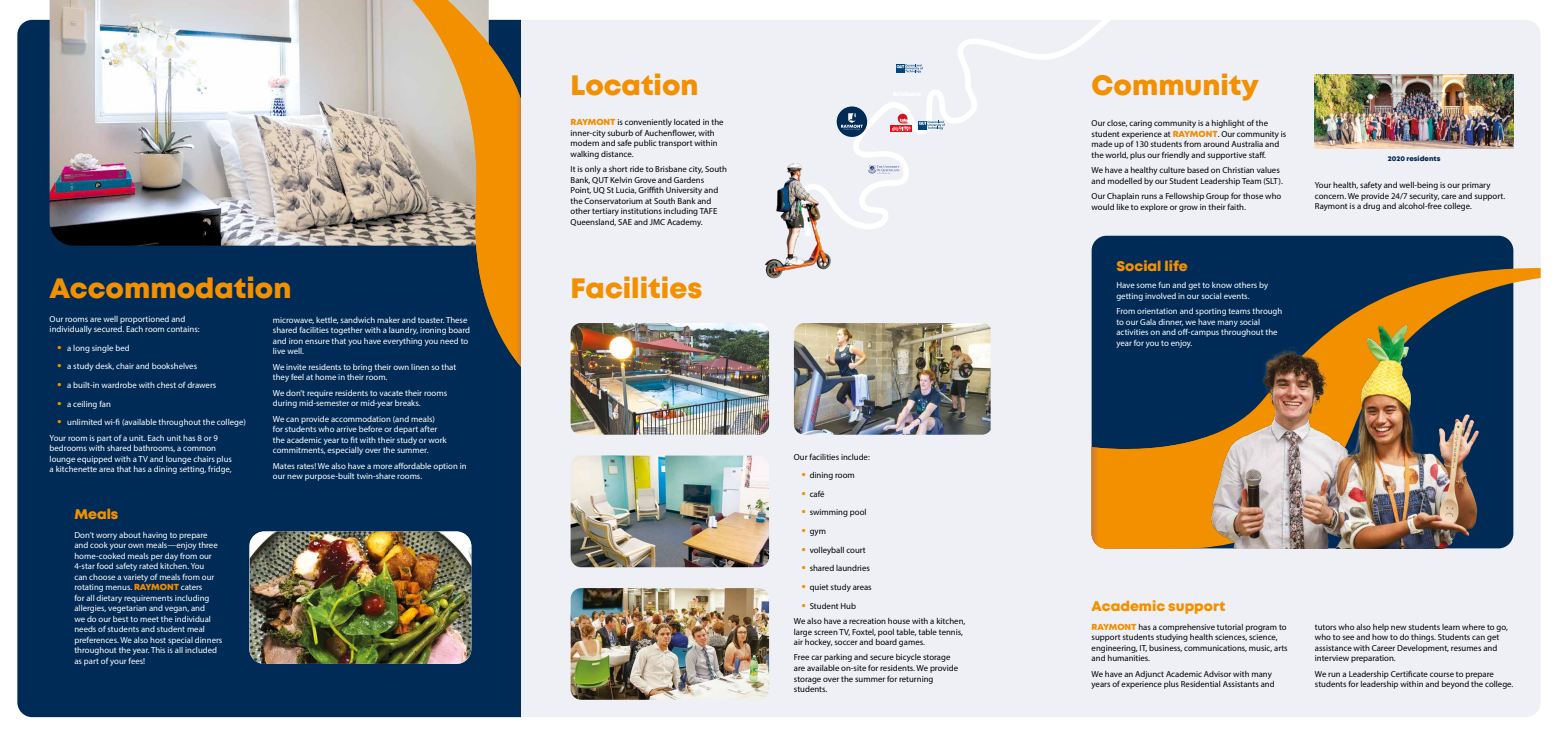
<style>
.page{position:relative;width:1563px;height:737px;background:#fff}
.page>*{position:absolute;margin:0;border:0;box-sizing:border-box;transform-origin:0 0}
.t1{font:28px "Mont Heavy DEMO";color:#f39000}
.t2{font:14px "Mont Heavy DEMO";color:#f39000}
.t3{font:8.75px/10.5px "Myriad Pro";color:#000}
.t4{font:8.75px/10.5px "Myriad Pro";color:#fff}
.t5{font:7px "Mont Heavy DEMO";color:#002b56}
.s1{font-family:"Mont Heavy DEMO";font-size:11.38px;color:#f39000}
.s2{font-family:"Mont Heavy DEMO";color:#f28e00}
</style>
<div class="page">
<div style="left:17px;top:20px;width:1523px;height:697px;background:#eff0f6;border-radius:15px"></div>
<div style="left:17px;top:20px;width:504px;height:697px;background:#002b56"></div>
<svg style="left:835px;top:20px;width:275px;height:209px"></svg>
<div style="left:836px;top:106px;width:31px;height:31px;background:#002b56;border-radius:50%"></div>
<div style="left:918px;top:121px;width:9px;height:8px;background:#00457c"></div>
<svg style="left:919px;top:121px;width:26px;height:8px"></svg>
<svg style="left:896px;top:64px;width:27px;height:9px"></svg>
<svg style="left:868px;top:165px;width:31px;height:9px"></svg>
<svg style="left:891px;top:125px;width:21px;height:7px"></svg>
<svg style="left:892px;top:114px;width:18px;height:17px"></svg>
<svg style="left:841px;top:113px;width:22px;height:17px"></svg>
<div style="left:1091px;top:236px;width:422px;height:312px;background:#002b56;border-radius:15px"></div>
<img style="left:50px;top:0;width:322px;height:246px">
<img style="left:1315px;top:74px;width:198px;height:75px">
<img style="left:764px;top:163px;width:71px;height:116px">
<img style="left:250px;top:531px;width:221px;height:133px">
<img style="left:570px;top:323px;width:199px;height:112px">
<img style="left:794px;top:323px;width:196px;height:112px">
<img style="left:570px;top:455px;width:199px;height:112px">
<img style="left:570px;top:588px;width:199px;height:111px">
<svg style="left:1091px;top:268px;width:449px;height:281px"></svg>
<svg style="left:1091px;top:435px;width:120px;height:114px;background:#d48410"></svg>
<img style="left:1155px;top:324px;width:348px;height:224px">
<svg style="left:372px;top:0;width:149px;height:367px;background:#91856c"></svg>
<svg style="left:508px;top:73px;width:13px;height:294px;background:#dc860e"></svg>
<h1 class="t1" style="left:50px;top:272px;width:243px">Accommodation</h1>
<p class="t4" style="left:50px;top:313px;width:151px">Our rooms are well proportioned and individually secured. Each room contains:</p>
<p class="t4" style="left:57px;top:342px;width:74px"><span class="s1">•</span> a long single bed</p>
<p class="t4" style="left:57px;top:361px;width:142px"><span class="s1">•</span> a study desk, chair and bookshelves</p>
<p class="t4" style="left:57px;top:380px;width:161px"><span class="s1">•</span> a built-in wardrobe with chest of drawers</p>
<p class="t4" style="left:57px;top:398px;width:55px"><span class="s1">•</span> a ceiling fan</p>
<p class="t4" style="left:50px;top:414px;width:198px;line-height:15.5px;text-indent:7px"><span class="s1">•</span> unlimited wi-fi (available throughout the college)<br>Your room is part of a unit. Each unit has 8 or 9</p>
<p class="t4" style="left:50px;top:443px;width:184px">bedrooms with shared bathrooms, a common lounge equipped with a TV and lounge chairs plus a kitchenette area that has a dining setting, fridge,</p>
<h2 class="t2" style="left:74px;top:506px;width:46px">Meals</h2>
<p class="t4" style="left:74px;top:529px;width:149px">Don’t worry about having to prepare and cook your own meals—enjoy three home-cooked meals per day from our 4-star food safety rated kitchen. You<br>can choose a variety of meals from our rotating menus. <span class="s2">RAYMONT</span> caters<br>for all dietary requirements including allergies, vegetarian and vegan, and<br>we do our best to meet the individual needs of students and student meal preferences. We also host special dinners throughout the year. This is all included as part of your fees!</p>
<p class="t4" style="left:273px;top:314px;width:199px">microwave, kettle, sandwich maker and toaster. These shared facilities together with a laundry, ironing board and iron ensure that you have everything you need to live well.</p>
<p class="t4" style="left:273px;top:361px;width:185px">We invite residents to bring their own linen so that they feel at home in their room.</p>
<p class="t4" style="left:273px;top:387px;width:176px">We don’t require residents to vacate their rooms during mid-semester or mid-year breaks.</p>
<p class="t4" style="left:273px;top:413px;width:175px">We can provide accommodation (and meals) for students who arrive before or depart after the academic year to fit with their study or work commitments, especially over the summer.</p>
<p class="t4" style="left:273px;top:460px;width:195px">Mates rates! We also have a more affordable option in our new purpose-built twin-share rooms.</p>
<h1 class="t1" style="left:570px;top:69px;width:130px">Location</h1>
<p class="t3" style="left:570px;top:117px;width:155px"><span class="s2">RAYMONT</span> is conveniently located in the inner-city suburb of Auchenflower, with modern and safe public transport within walking distance.</p>
<p class="t3" style="left:570px;top:164px;width:158px">It is only a short ride to Brisbane city, South Bank, QUT Kelvin Grove and Gardens Point, UQ St Lucia, Griffith University and the Conservatorium at South Bank and other tertiary institutions including TAFE Queensland, SAE and JMC Academy.</p>
<h1 class="t1" style="left:570px;top:272px;width:133px">Facilities</h1>
<p class="t3" style="left:794px;top:451px;width:77px">Our facilities include:</p>
<p class="t3" style="left:801px;top:470px;width:55px"><span class="s1">•</span> dining room</p>
<p class="t3" style="left:801px;top:488px;width:25px"><span class="s1">•</span> café</p>
<p class="t3" style="left:801px;top:507px;width:67px"><span class="s1">•</span> swimming pool</p>
<p class="t3" style="left:801px;top:525px;width:26px"><span class="s1">•</span> gym</p>
<p class="t3" style="left:801px;top:544px;width:66px"><span class="s1">•</span> volleyball court</p>
<p class="t3" style="left:801px;top:563px;width:70px"><span class="s1">•</span> shared laundries</p>
<p class="t3" style="left:801px;top:581px;width:72px"><span class="s1">•</span> quiet study areas</p>
<p class="t3" style="left:794px;top:597px;width:173px;line-height:15.5px;text-indent:7px"><span class="s1">•</span> Student Hub<br>We also have a recreation house with a kitchen,</p>
<p class="t3" style="left:794px;top:626px;width:171px">large screen TV, Foxtel, pool table, table tennis, air hockey, soccer and board games.</p>
<p class="t3" style="left:794px;top:652px;width:166px">Free car parking and secure bicycle storage are available on-site for residents. We provide storage over the summer for returning students.</p>
<h1 class="t1" style="left:1091px;top:69px;width:169px">Community</h1>
<p class="t3" style="left:1091px;top:118px;width:196px">Our close, caring community is a highlight of the student experience at <span class="s2">RAYMONT</span>. Our community is made up of 130 students from around Australia and the world, plus our friendly and supportive staff.</p>
<p class="t3" style="left:1091px;top:165px;width:193px">We have a healthy culture based on Christian values and modelled by our Student Leadership Team (SLT).</p>
<p class="t3" style="left:1091px;top:191px;width:191px">Our Chaplain runs a Fellowship Group for those who would like to explore or grow in their faith.</p>
<h2 class="t2" style="left:1116px;top:258px;width:73px">Social life</h2>
<p class="t4" style="left:1116px;top:280px;width:153px">Have some fun and get to know others by getting involved in our social events.</p>
<p class="t4" style="left:1116px;top:306px;width:167px">From orientation and sporting teams through to our Gala dinner, we have many social activities on and off-campus throughout the year for you to enjoy.</p>
<p class="t5" style="left:1387px;top:155px;width:54px">2020 residents</p>
<p class="t3" style="left:1315px;top:180px;width:192px">Your health, safety and well-being is our primary concern. We provide 24/7 security, care and support.<br>Raymont is a drug and alcohol-free college.</p>
<h2 class="t2" style="left:1091px;top:598px;width:135px">Academic support</h2>
<p class="t3" style="left:1091px;top:621px;width:198px"><span class="s2">RAYMONT</span> has a comprehensive tutorial program to support students studying health sciences, science, engineering, IT, business, communications, music, arts and humanities.</p>
<p class="t3" style="left:1091px;top:668px;width:185px">We have an Adjunct Academic Advisor with many years of experience plus Residential Assistants and</p>
<p class="t3" style="left:1315px;top:621px;width:194px">tutors who also help new students learn where to go, who to see and how to do things. Students can get assistance with Career Development, resumes and interview preparation.</p>
<p class="t3" style="left:1315px;top:668px;width:200px">We run a Leadership Certificate course to prepare students for leadership within and beyond the college.</p>
</div>
